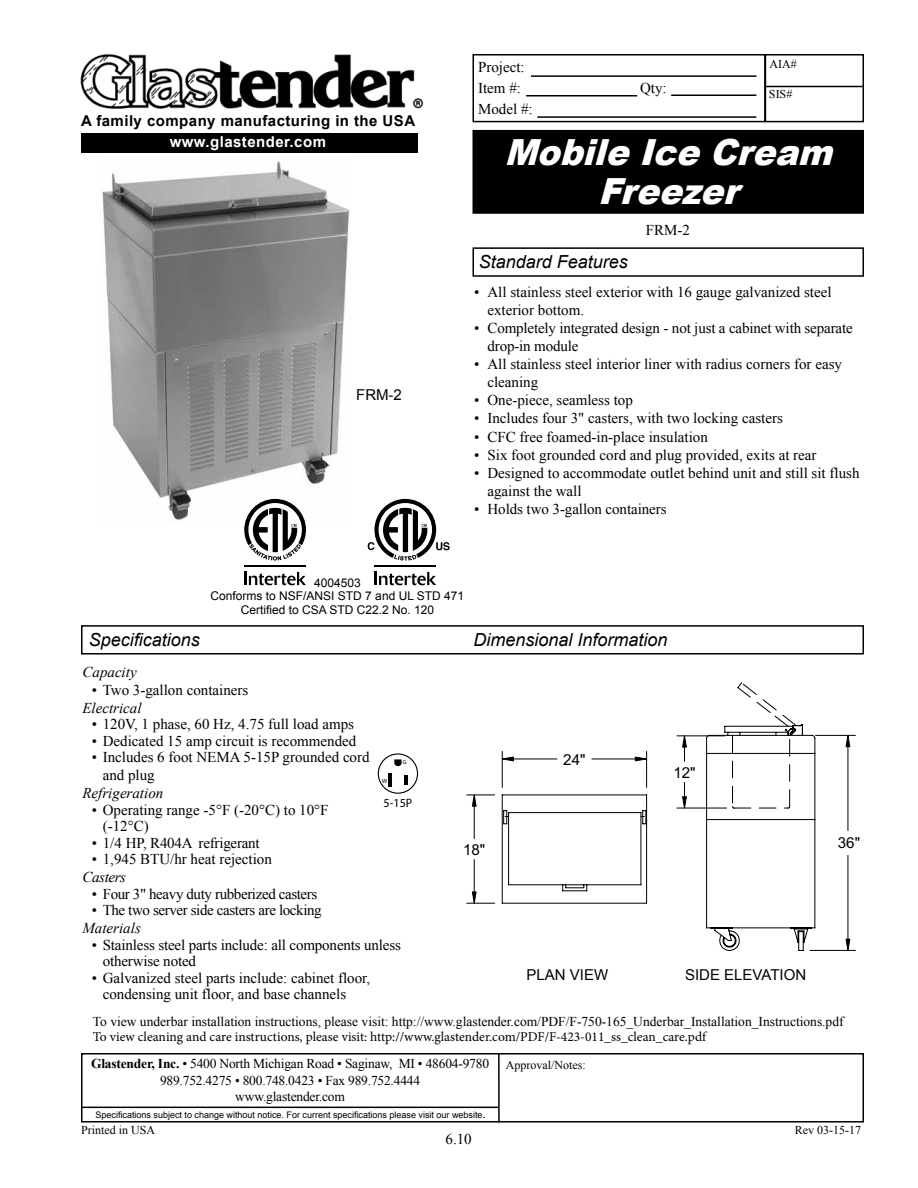
<style>
.page{position:relative;width:918px;height:1188px;background:#fff}
.page>*{position:absolute;margin:0;border:0;box-sizing:border-box;transform-origin:0 0}
.t1{font:italic 900 36px/39px "Arial";color:#fff;text-align:center;scale:.95 1}
.t2{font:italic 18px "Arial";color:#000}
.t3{font:15.15px "Arial";color:#000}
.t4{font:15px/18px "Times New Roman";color:#000}
.t5{font:15px "Times New Roman";letter-spacing:-.025em;color:#000}
.t6{font:italic 15px "Times New Roman";color:#000}
.t7{font:700 15px "Arial";letter-spacing:.03em;color:#000}
.t8{font:15px "Arial";color:#000}
.t9{font:700 15px "Arial";letter-spacing:.03em;color:#fff}
.t10{font:italic 15px "Times New Roman";letter-spacing:-.025em;color:#000}
.t11{font:13.5px/16.2px "Times New Roman";color:#000;text-align:center}
.t12{font:13.5px "Minion Pro";color:#000}
.t13{font:12.15px "Myriad Pro";color:#000}
.t14{font:12px/13.5px "Arial";color:#000;text-align:center}
.t15{font:12px "Times New Roman";color:#000}
.t16{font:9px "Arial";color:#000}
.t17{font:6px "Myriad Pro";color:#000}
.s1{font-weight:700}
</style>
<div class="page">
<div style="left:473px;top:131px;width:390px;height:82px;background:#000"></div>
<div style="left:472px;top:130px;width:392px;height:84px;border:2px solid #000"></div>
<div style="left:81px;top:1053px;width:783px;height:70px;border:2px solid #000"></div>
<hr style="left:498px;top:1054px;width:2px;height:68px;background:#000">
<hr style="left:81px;top:1107px;width:418px;height:1px;background:#000">
<div style="left:472px;top:54px;width:294px;height:68px;border:2px solid #000"></div>
<hr style="left:531px;top:75px;width:225px;height:2px;background:#000">
<hr style="left:526px;top:95px;width:111px;height:1px;background:#000">
<hr style="left:671px;top:94px;width:85px;height:2px;background:#000">
<hr style="left:537px;top:116px;width:219px;height:2px;background:#000">
<div style="left:765px;top:54px;width:99px;height:68px;border:2px solid #000"></div>
<hr style="left:765px;top:86px;width:97px;height:1px;background:#000">
<img style="left:80px;top:54px;width:343px;height:55px">
<div style="left:81px;top:133px;width:336px;height:20px;background:#000"></div>
<img style="left:102px;top:161px;width:248px;height:359px">
<div style="left:472px;top:247px;width:392px;height:30px;border:2px solid #000"></div>
<div style="left:81px;top:625px;width:783px;height:30px;border:2px solid #000"></div>
<svg style="left:466px;top:794px;width:8px;height:110px"></svg>
<svg style="left:474px;top:735px;width:382px;height:216px"></svg>
<svg style="left:677px;top:682px;width:173px;height:269px"></svg>
<div style="left:378px;top:753px;width:40px;height:41px;border:1px solid #000;border-radius:50%"></div>
<svg style="left:404px;top:775px;width:3px;height:10px"></svg>
<hr style="left:389px;top:773px;width:3px;height:14px;background:#000">
<svg style="left:394px;top:759px;width:8px;height:7px"></svg>
<svg style="left:374px;top:572px;width:62px;height:13px"></svg>
<hr style="left:374px;top:565px;width:62px;height:2px;background:#000">
<svg style="left:368px;top:499px;width:82px;height:62px"></svg>
<svg style="left:244px;top:572px;width:62px;height:13px"></svg>
<hr style="left:244px;top:565px;width:62px;height:2px;background:#000">
<svg style="left:244px;top:499px;width:62px;height:62px"></svg>
<p class="t7" style="left:81px;top:110px;width:336px">A family company manufacturing in the USA</p>
<p class="t9" style="left:170px;top:131px;width:158px">www.glastender.com</p>
<p class="t8" style="left:356px;top:385px;width:47px">FRM-2</p>
<p class="t4" style="left:478px;top:56px;width:48px;line-height:21px">Project:<br>Item #:</p>
<p class="t4" style="left:478px;top:100px;width:56px">Model #:</p>
<p class="t4" style="left:640px;top:79px;width:28px">Qty:</p>
<p class="t15" style="left:770px;top:56px;width:29px">AIA#</p>
<p class="t15" style="left:769px;top:86px;width:25px">SIS#</p>
<h1 class="t1" style="left:504px;top:132px;width:360px">MobileIceCream<br>Freezer</h1>
<p class="t2" style="left:479px;top:250px;width:151px">Standard Features</p>
<p class="t4" style="left:646px;top:221px;width:46px">FRM-2</p>
<p class="t4" style="left:488px;top:283px;width:346px;text-indent:-14px">• All stainless steel exterior with 16 gauge galvanized steel exterior bottom.</p>
<p class="t4" style="left:488px;top:319px;width:367px;text-indent:-14px">• Completely integrated design - not just a cabinet with separate drop-in module</p>
<p class="t4" style="left:488px;top:355px;width:356px;text-indent:-14px">• All stainless steel interior liner with radius corners for easy cleaning</p>
<p class="t4" style="left:474px;top:391px;width:160px">• One-piece, seamless top</p>
<p class="t4" style="left:474px;top:409px;width:310px">• Includes four 3" casters, with two locking casters</p>
<p class="t4" style="left:474px;top:427px;width:235px">• CFC free foamed-in-place insulation</p>
<p class="t4" style="left:474px;top:445px;width:344px">• Six foot grounded cord and plug provided, exits at rear</p>
<p class="t4" style="left:488px;top:463px;width:374px;text-indent:-14px">• Designed to accommodate outlet behind unit and still sit flush against the wall</p>
<p class="t4" style="left:474px;top:500px;width:194px">• Holds two 3-gallon containers</p>
<p class="t2" style="left:89px;top:628px;width:113px">Specifications</p>
<p class="t14" style="left:211px;top:576px;width:255px">4004503<br>Conforms to NSF/ANSI STD 7 and UL STD 471<br>Certified to CSA STD C22.2 No. 120</p>
<p class="t2" style="left:474px;top:628px;width:196px">Dimensional Information</p>
<p class="t6" style="left:82px;top:661px;width:56px">Capacity</p>
<p class="t4" style="left:92px;top:680px;width:158px">• Two 3-gallon containers</p>
<p class="t6" style="left:82px;top:697px;width:61px">Electrical</p>
<p class="t4" style="left:92px;top:715px;width:264px">• 120V, 1 phase, 60 Hz, 4.75 full load amps</p>
<p class="t4" style="left:92px;top:731px;width:266px">• Dedicated 15 amp circuit is recommended</p>
<p class="t4" style="left:103px;top:748px;width:268px;text-indent:-11px">• Includes 6 foot NEMA 5-15P grounded cord and plug</p>
<p class="t6" style="left:82px;top:783px;width:82px">Refrigeration</p>
<p class="t4" style="left:103px;top:801px;width:227px;line-height:16.5px;text-indent:-11px">• Operating range -5°F (-20°C) to 10°F (-12°C)</p>
<p class="t4" style="left:92px;top:833px;width:169px">• 1/4 HP, R404A refrigerant</p>
<p class="t4" style="left:92px;top:850px;width:181px">• 1,945 BTU/hr heat rejection</p>
<p class="t10" style="left:82px;top:867px;width:45px">Casters</p>
<p class="t5" style="left:92px;top:883px;width:227px">• Four 3" heavy duty rubberized casters</p>
<p class="t5" style="left:92px;top:900px;width:231px">• The two server side casters are locking</p>
<p class="t6" style="left:82px;top:918px;width:60px">Materials</p>
<p class="t4" style="left:103px;top:936px;width:300px;line-height:16.5px;text-indent:-11px">• Stainless steel parts include: all components unless otherwise noted</p>
<p class="t4" style="left:103px;top:969px;width:269px;line-height:16.5px;text-indent:-11px">• Galvanized steel parts include: cabinet floor, condensing unit floor, and base channels</p>
<p class="t17" style="left:403px;top:758px;width:5px">G</p>
<p class="t17" style="left:382px;top:777px;width:7px">W</p>
<p class="t13" style="left:384px;top:795px;width:30px">5-15P</p>
<p class="t3" style="left:463px;top:840px;width:24px">18"</p>
<p class="t3" style="left:563px;top:750px;width:24px">24"</p>
<p class="t3" style="left:673px;top:763px;width:24px">12"</p>
<p class="t3" style="left:838px;top:833px;width:24px">36"</p>
<p class="t8" style="left:526px;top:965px;width:83px">PLAN VIEW</p>
<p class="t8" style="left:685px;top:965px;width:123px">SIDE ELEVATION</p>
<p class="t11" style="left:93px;top:1013px;width:752px">To view underbar installation instructions, please visit: http://www.glastender.com/PDF/F-750-165_Underbar_Installation_Instructions.pdf</p>
<p class="t12" style="left:93px;top:1028px;width:615px">To view cleaning and care instructions, please visit: http://www.glastender.com/PDF/F-423-011_ss_clean_care.pdf</p>
<p class="t11" style="left:91px;top:1056px;width:399px"><span class="s1">Glastender, Inc.</span> • 5400 North Michigan Road • Saginaw, MI • 48604-9780<br>989.752.4275 • 800.748.0423 • Fax 989.752.4444<br>www.glastender.com</p>
<p class="t15" style="left:506px;top:1057px;width:81px">Approval/Notes:</p>
<p class="t16" style="left:96px;top:1108px;width:391px">Specifications subject to change without notice. For current specifications please visit our website<span class="s1">.</span></p>
<p class="t15" style="left:81px;top:1122px;width:76px">Printed in USA</p>
<p class="t4" style="left:446px;top:1130px;width:28px">6.10</p>
<p class="t15" style="left:795px;top:1122px;width:68px">Rev 03-15-17</p>
</div>
